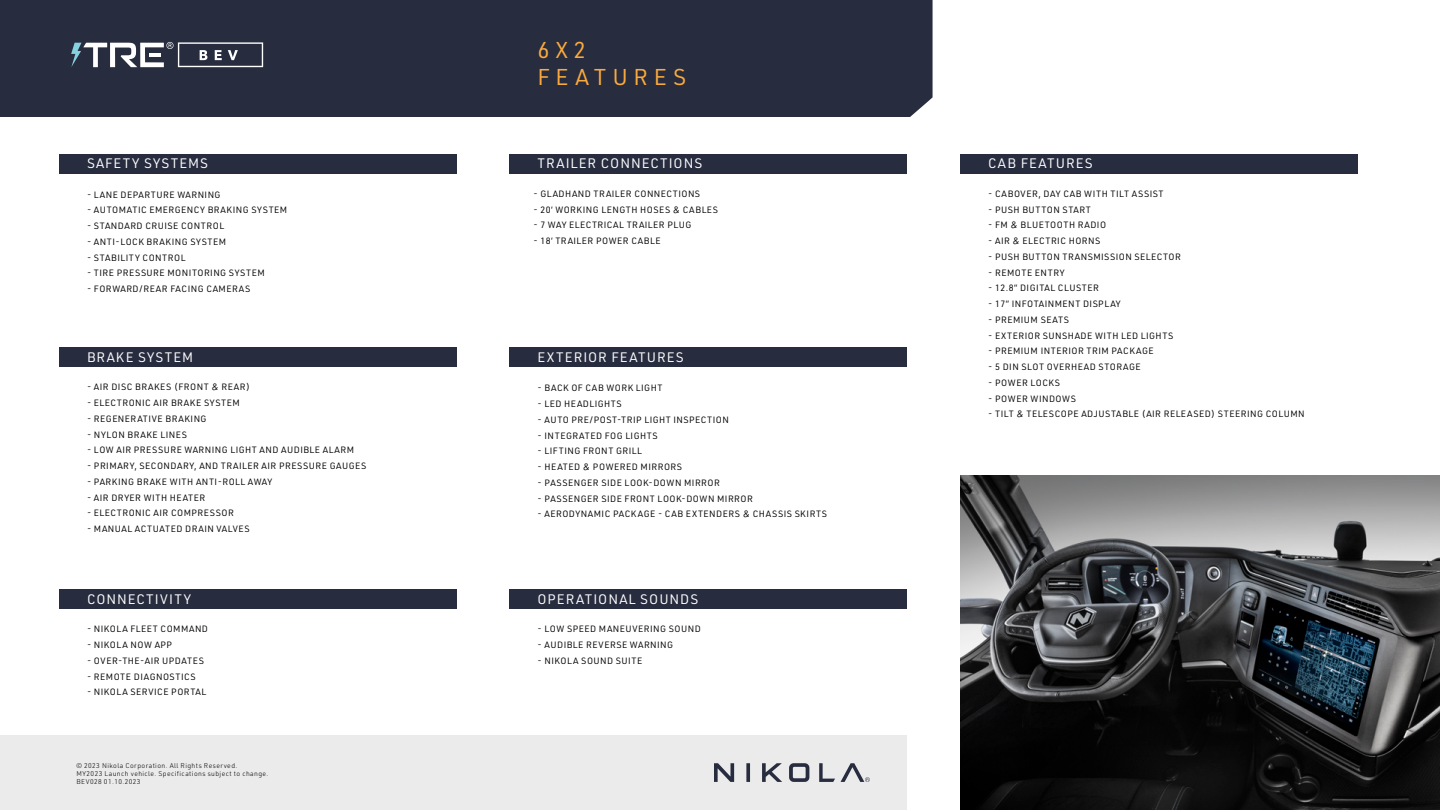
<style>
.page{position:relative;width:1440px;height:810px;background:#fff}
.page>*{position:absolute;margin:0;border:0;box-sizing:border-box;transform-origin:0 0}
.t1{font:22.5px/27px "URWDIN";letter-spacing:.25em;color:#faaa3d}
.t2{font:13.5px "URWDIN";letter-spacing:.07em;color:#fff}
.t3{font:13.5px "URWDIN";letter-spacing:.09em;color:#fff}
.t4{font:9px "URWDIN";letter-spacing:.05em;color:#000}
.t5{font:9px "URWDIN";letter-spacing:.07em;color:#000}
.t6{font:300 6.75px/8.1px "URWDIN";letter-spacing:.06em;color:#000}
</style>
<div class="page">
<div style="left:0;top:735px;width:907px;height:75px;background:#ebebeb"></div>
<img style="left:960px;top:476px;width:480px;height:334px">
<svg style="left:714px;top:763px;width:156px;height:19px"></svg>
<div style="left:59px;top:154px;width:397px;height:20px;background:#272c3f"></div>
<div style="left:509px;top:589px;width:398px;height:20px;background:#272c3f"></div>
<div style="left:59px;top:589px;width:397px;height:20px;background:#272c3f"></div>
<div style="left:59px;top:348px;width:397px;height:19px;background:#272c3f"></div>
<div style="left:509px;top:154px;width:398px;height:20px;background:#272c3f"></div>
<div style="left:960px;top:154px;width:398px;height:20px;background:#272c3f"></div>
<div style="left:509px;top:348px;width:398px;height:19px;background:#272c3f"></div>
<div style="left:0;top:0;width:933px;height:117px;background:#272c3f"></div>
<svg style="left:71px;top:42px;width:192px;height:25px"></svg>
<h2 class="t3" style="left:87px;top:155px;width:122px">SAFETY SYSTEMS</h2>
<p class="t4" style="left:87px;top:189px;width:135px">- LANE DEPARTURE WARNING</p>
<p class="t4" style="left:87px;top:204px;width:202px">- AUTOMATIC EMERGENCY BRAKING SYSTEM</p>
<p class="t4" style="left:87px;top:220px;width:139px">- STANDARD CRUISE CONTROL</p>
<p class="t4" style="left:87px;top:236px;width:141px">- ANTI-LOCK BRAKING SYSTEM</p>
<p class="t4" style="left:87px;top:252px;width:100px">- STABILITY CONTROL</p>
<p class="t4" style="left:87px;top:267px;width:179px">- TIRE PRESSURE MONITORING SYSTEM</p>
<p class="t4" style="left:87px;top:283px;width:165px">- FORWARD/REAR FACING CAMERAS</p>
<h2 class="t3" style="left:87px;top:348px;width:108px">BRAKE SYSTEM</h2>
<p class="t4" style="left:87px;top:381px;width:165px">- AIR DISC BRAKES (FRONT &amp; REAR)</p>
<p class="t4" style="left:87px;top:397px;width:154px">- ELECTRONIC AIR BRAKE SYSTEM</p>
<p class="t4" style="left:87px;top:413px;width:121px">- REGENERATIVE BRAKING</p>
<p class="t4" style="left:87px;top:429px;width:101px">- NYLON BRAKE LINES</p>
<p class="t4" style="left:87px;top:444px;width:269px">- LOW AIR PRESSURE WARNING LIGHT AND AUDIBLE ALARM</p>
<p class="t4" style="left:87px;top:460px;width:281px">- PRIMARY, SECONDARY, AND TRAILER AIR PRESSURE GAUGES</p>
<p class="t4" style="left:87px;top:476px;width:187px">- PARKING BRAKE WITH ANTI-ROLL AWAY</p>
<p class="t4" style="left:87px;top:492px;width:120px">- AIR DRYER WITH HEATER</p>
<p class="t4" style="left:87px;top:507px;width:148px">- ELECTRONIC AIR COMPRESSOR</p>
<p class="t4" style="left:87px;top:523px;width:164px">- MANUAL ACTUATED DRAIN VALVES</p>
<h1 class="t1" style="left:538px;top:36px;width:150px">6X2<br>FEATURES</h1>
<h2 class="t2" style="left:538px;top:155px;width:166px">TRAILER CONNECTIONS</h2>
<h2 class="t3" style="left:988px;top:155px;width:106px">CAB FEATURES</h2>
<p class="t4" style="left:533px;top:188px;width:168px">- GLADHAND TRAILER CONNECTIONS</p>
<p class="t4" style="left:533px;top:204px;width:186px">- 20’ WORKING LENGTH HOSES &amp; CABLES</p>
<p class="t4" style="left:533px;top:219px;width:159px">- 7 WAY ELECTRICAL TRAILER PLUG</p>
<p class="t4" style="left:533px;top:235px;width:129px">- 18’ TRAILER POWER CABLE</p>
<h2 class="t2" style="left:538px;top:348px;width:148px">EXTERIOR FEATURES</h2>
<p class="t4" style="left:538px;top:382px;width:126px">- BACK OF CAB WORK LIGHT</p>
<p class="t4" style="left:538px;top:398px;width:86px">- LED HEADLIGHTS</p>
<p class="t4" style="left:538px;top:414px;width:193px">- AUTO PRE/POST-TRIP LIGHT INSPECTION</p>
<p class="t4" style="left:538px;top:430px;width:122px">- INTEGRATED FOG LIGHTS</p>
<p class="t4" style="left:538px;top:445px;width:106px">- LIFTING FRONT GRILL</p>
<p class="t4" style="left:538px;top:461px;width:146px">- HEATED &amp; POWERED MIRRORS</p>
<p class="t4" style="left:538px;top:477px;width:184px">- PASSENGER SIDE LOOK-DOWN MIRROR</p>
<p class="t4" style="left:538px;top:493px;width:217px">- PASSENGER SIDE FRONT LOOK-DOWN MIRROR</p>
<p class="t4" style="left:538px;top:508px;width:291px">- AERODYNAMIC PACKAGE - CAB EXTENDERS &amp; CHASSIS SKIRTS</p>
<p class="t5" style="left:988px;top:188px;width:177px">- CABOVER, DAY CAB WITH TILT ASSIST</p>
<p class="t4" style="left:988px;top:204px;width:104px">- PUSH BUTTON START</p>
<p class="t4" style="left:988px;top:219px;width:119px">- FM &amp; BLUETOOTH RADIO</p>
<p class="t4" style="left:988px;top:235px;width:114px">- AIR &amp; ELECTRIC HORNS</p>
<p class="t4" style="left:988px;top:251px;width:194px">- PUSH BUTTON TRANSMISSION SELECTOR</p>
<p class="t4" style="left:988px;top:267px;width:78px">- REMOTE ENTRY</p>
<p class="t4" style="left:988px;top:282px;width:112px">- 12.8” DIGITAL CLUSTER</p>
<p class="t4" style="left:988px;top:298px;width:134px">- 17” INFOTAINMENT DISPLAY</p>
<p class="t4" style="left:988px;top:314px;width:82px">- PREMIUM SEATS</p>
<p class="t4" style="left:988px;top:330px;width:187px">- EXTERIOR SUNSHADE WITH LED LIGHTS</p>
<p class="t4" style="left:988px;top:345px;width:167px">- PREMIUM INTERIOR TRIM PACKAGE</p>
<p class="t4" style="left:988px;top:361px;width:154px">- 5 DIN SLOT OVERHEAD STORAGE</p>
<p class="t4" style="left:988px;top:377px;width:73px">- POWER LOCKS</p>
<p class="t4" style="left:988px;top:393px;width:89px">- POWER WINDOWS</p>
<p class="t4" style="left:988px;top:408px;width:318px">- TILT &amp; TELESCOPE ADJUSTABLE (AIR RELEASED) STEERING COLUMN</p>
<h2 class="t2" style="left:87px;top:590px;width:105px">CONNECTIVITY</h2>
<h2 class="t2" style="left:538px;top:590px;width:162px">OPERATIONAL SOUNDS</h2>
<p class="t4" style="left:87px;top:623px;width:123px">- NIKOLA FLEET COMMAND</p>
<p class="t4" style="left:87px;top:639px;width:87px">- NIKOLA NOW APP</p>
<p class="t4" style="left:87px;top:655px;width:118px">- OVER-THE-AIR UPDATES</p>
<p class="t4" style="left:87px;top:670px;width:110px">- REMOTE DIAGNOSTICS</p>
<p class="t4" style="left:87px;top:686px;width:121px">- NIKOLA SERVICE PORTAL</p>
<p class="t6" style="left:76px;top:761px;width:193px">© 2023 Nikola Corporation. All Rights Reserved.<br>MY2023 Launch vehicle. Specifications subject to change.<br>BEV028 01.10.2023</p>
<p class="t4" style="left:538px;top:623px;width:165px">- LOW SPEED MANEUVERING SOUND</p>
<p class="t4" style="left:538px;top:639px;width:137px">- AUDIBLE REVERSE WARNING</p>
<p class="t4" style="left:538px;top:655px;width:106px">- NIKOLA SOUND SUITE</p>
</div>
